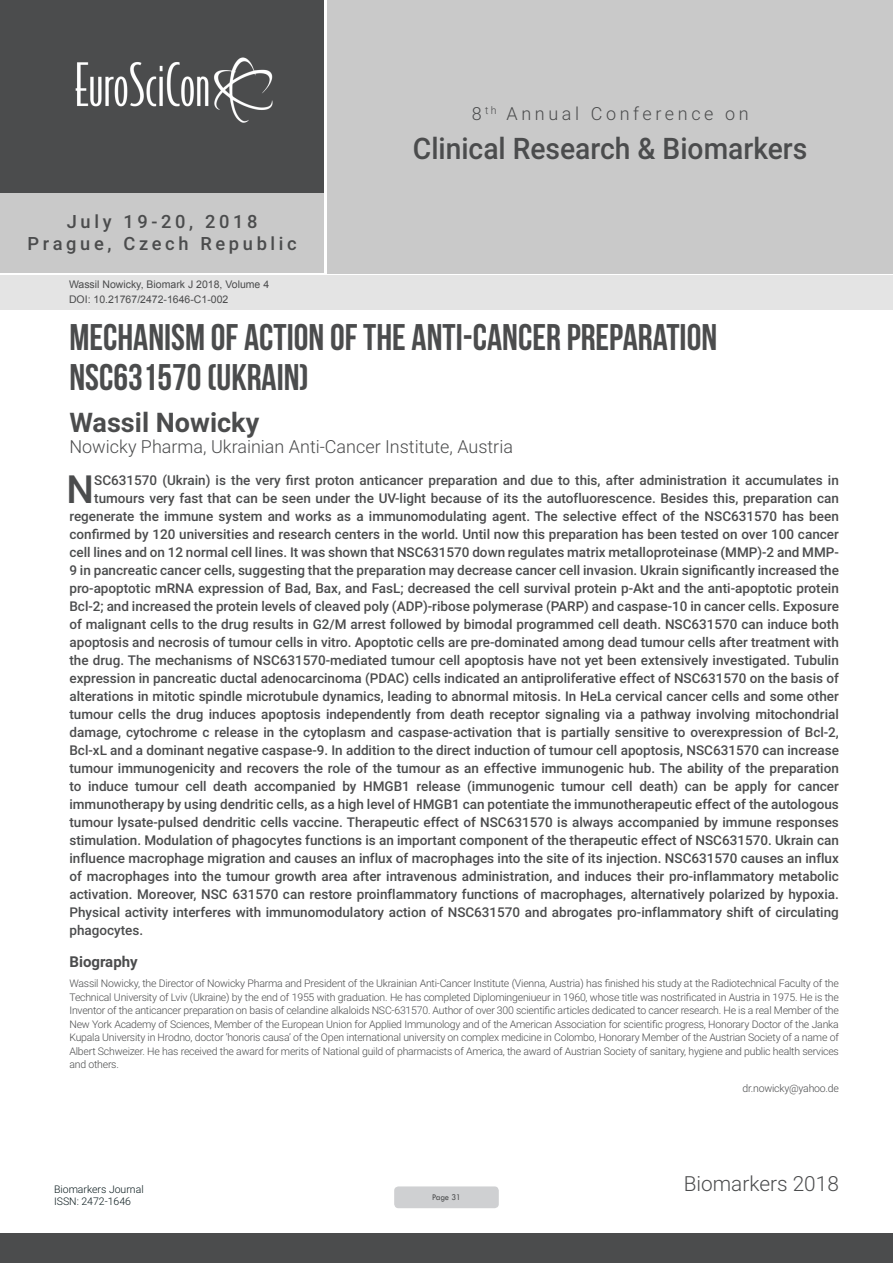
<style>
.page{position:relative;width:893px;height:1263px;background:#fff}
.page>*{position:absolute;margin:0;border:0;box-sizing:border-box;transform-origin:0 0}
.Abstract{font:500 38.85px "Roboto";color:#4b4c4d}
.t1{font:37.05px/40.8px "Bebas Neue";color:#4b4c4d}
.t2{font:500 29.7px "Roboto";color:#4b4c4d;scale:.95 1}
.t3{font:700 27px "Roboto";color:#4b4c4d}
.t4{font:300 20.85px "Roboto";color:#4b4c4d}
.t5{font:500 18.3px/22.5px "Roboto";letter-spacing:.2em;color:#4b4c4d;text-align:center}
.t6{font:300 18px "Roboto";color:#4b4c4d}
.t7{font:300 18px "Roboto";letter-spacing:.2em;color:#4b4c4d}
.Bio_Heading{font:700 15px "Roboto";color:#4b4c4d}
.Abstract-2{font:500 13.5px "Roboto";color:#4b4c4d}
.Biography{font:300 10.5px/13.5px "Roboto";letter-spacing:-.02em;color:#4b4c4d;text-align:justify}
.t8{font:10.5px "Arial";color:#4b4c4d}
.t9{font:300 10.5px/12.6px "Roboto";color:#09191c}
.t10{font:9px "Tw Cen";letter-spacing:-.02em;color:#4b4c4d;scale:.95 1}
</style>
<div class="page">
<div style="left:0;top:0;width:323px;height:193px;background:#4b4c4d"></div>
<div style="left:1px;top:193px;width:323px;height:80px;background:#c9c9c9"></div>
<div style="left:327px;top:0;width:566px;height:273px;background:#c9c9c9"></div>
<img style="left:75px;top:57px;width:198px;height:66px">
<div style="left:0;top:1233px;width:893px;height:30px;background:#4b4c4d"></div>
<div style="left:1px;top:275px;width:892px;height:35px;background:#e4e4e4"></div>
<div style="left:394px;top:1186px;width:105px;height:22px;background:#cfd0d2;border-radius:4px"></div>
<h3 class="t5" style="left:28px;top:209px;width:271px">July 19-20, 2018<br>Prague, Czech Republic</h3>
<p class="t8" style="left:69px;top:278px;width:202px">Wassil Nowicky, Biomark J 2018, Volume 4</p>
<p class="t8" style="left:69px;top:292px;width:161px">DOI: 10.21767/2472-1646-C1-002</p>
<h3 class="t7" style="left:472px;top:101px;width:278px">8 <sup>th</sup> Annual Conference on</h3>
<h3 class="t2" style="left:413px;top:128px;width:417px">Clinical Research &amp; Biomarkers</h3>
<p class="t1" style="left:69px;top:316px;width:649px">MECHANISM OF ACTION OF THE ANTI-CANCER PREPARATION<br>NSC631570 (UKRAIN)</p>
<p class="t3" style="left:69px;top:403px;width:191px">Wassil Nowicky</p>
<p class="t6" style="left:69px;top:434px;width:445px">Nowicky Pharma, Ukrainian Anti-Cancer Institute, Austria</p>
<p class="Abstract" style="left:67px;top:462px;width:29px">N</p>
<p class="Abstract-2" style="left:94px;top:470px;width:746px">SC631570 (Ukrain) is the very first proton anticancer preparation and due to this, after administration it accumulates in</p>
<p class="Abstract-2" style="left:94px;top:488px;width:746px">tumours very fast that can be seen under the UV-light because of its the autofluorescence. Besides this, preparation can</p>
<p class="Abstract-2" style="left:69px;top:506px;width:771px">regenerate the immune system and works as a immunomodulating agent. The selective effect of the NSC631570 has been</p>
<p class="Abstract-2" style="left:69px;top:524px;width:771px">confirmed by 120 universities and research centers in the world. Until now this preparation has been tested on over 100 cancer</p>
<p class="Abstract-2" style="left:69px;top:542px;width:771px">cell lines and on 12 normal cell lines. It was shown that NSC631570 down regulates matrix metalloproteinase (MMP)-2 and MMP-</p>
<p class="Abstract-2" style="left:69px;top:560px;width:771px">9 in pancreatic cancer cells, suggesting that the preparation may decrease cancer cell invasion. Ukrain significantly increased the</p>
<p class="Abstract-2" style="left:69px;top:578px;width:771px">pro-apoptotic mRNA expression of Bad, Bax, and FasL; decreased the cell survival protein p-Akt and the anti-apoptotic protein</p>
<p class="Abstract-2" style="left:69px;top:596px;width:771px">Bcl-2; and increased the protein levels of cleaved poly (ADP)-ribose polymerase (PARP) and caspase-10 in cancer cells. Exposure</p>
<p class="Abstract-2" style="left:69px;top:614px;width:771px">of malignant cells to the drug results in G2/M arrest followed by bimodal programmed cell death. NSC631570 can induce both</p>
<p class="Abstract-2" style="left:69px;top:632px;width:771px">apoptosis and necrosis of tumour cells in vitro. Apoptotic cells are pre-dominated among dead tumour cells after treatment with</p>
<p class="Abstract-2" style="left:69px;top:650px;width:771px">the drug. The mechanisms of NSC631570-mediated tumour cell apoptosis have not yet been extensively investigated. Tubulin</p>
<p class="Abstract-2" style="left:69px;top:668px;width:771px">expression in pancreatic ductal adenocarcinoma (PDAC) cells indicated an antiproliferative effect of NSC631570 on the basis of</p>
<p class="Abstract-2" style="left:69px;top:686px;width:771px">alterations in mitotic spindle microtubule dynamics, leading to abnormal mitosis. In HeLa cervical cancer cells and some other</p>
<p class="Abstract-2" style="left:69px;top:704px;width:771px">tumour cells the drug induces apoptosis independently from death receptor signaling via a pathway involving mitochondrial</p>
<p class="Abstract-2" style="left:69px;top:722px;width:771px">damage, cytochrome c release in the cytoplasm and caspase-activation that is partially sensitive to overexpression of Bcl-2,</p>
<p class="Abstract-2" style="left:69px;top:740px;width:771px">Bcl-xL and a dominant negative caspase-9. In addition to the direct induction of tumour cell apoptosis, NSC631570 can increase</p>
<p class="Abstract-2" style="left:69px;top:758px;width:771px">tumour immunogenicity and recovers the role of the tumour as an effective immunogenic hub. The ability of the preparation</p>
<p class="Abstract-2" style="left:69px;top:776px;width:771px">to induce tumour cell death accompanied by HMGB1 release (immunogenic tumour cell death) can be apply for cancer</p>
<p class="Abstract-2" style="left:69px;top:794px;width:771px">immunotherapy by using dendritic cells, as a high level of HMGB1 can potentiate the immunotherapeutic effect of the autologous</p>
<p class="Abstract-2" style="left:69px;top:812px;width:771px">tumour lysate-pulsed dendritic cells vaccine. Therapeutic effect of NSC631570 is always accompanied by immune responses</p>
<p class="Abstract-2" style="left:69px;top:830px;width:771px">stimulation. Modulation of phagocytes functions is an important component of the therapeutic effect of NSC631570. Ukrain can</p>
<p class="Abstract-2" style="left:69px;top:848px;width:771px">influence macrophage migration and causes an influx of macrophages into the site of its injection. NSC631570 causes an influx</p>
<p class="Abstract-2" style="left:69px;top:866px;width:771px">of macrophages into the tumour growth area after intravenous administration, and induces their pro-inflammatory metabolic</p>
<p class="Abstract-2" style="left:69px;top:884px;width:771px">activation. Moreover, NSC 631570 can restore proinflammatory functions of macrophages, alternatively polarized by hypoxia.</p>
<p class="Abstract-2" style="left:69px;top:902px;width:771px">Physical activity interferes with immunomodulatory action of NSC631570 and abrogates pro-inflammatory shift of circulating</p>
<p class="Abstract-2" style="left:69px;top:920px;width:75px">phagocytes.</p>
<p class="Bio_Heading" style="left:69px;top:951px;width:70px">Biography</p>
<p class="Biography" style="left:69px;top:976px;width:771px">Wassil Nowicky, the Director of Nowicky Pharma and President of the Ukrainian Anti-Cancer Institute (Vienna, Austria) has finished his study at the Radiotechnical Faculty of the Technical University of Lviv (Ukraine) by the end of 1955 with graduation. He has completed Diplomingeniueur in 1960, whose title was nostrificated in Austria in 1975. He is the Inventor of the anticancer preparation on basis of celandine alkaloids NSC-631570. Author of over 300 scientific articles dedicated to cancer research. He is a real Member of the New York Academy of Sciences, Member of the European Union for Applied Immunology and of the American Association for scientific progress, Honorary Doctor of the Janka Kupala University in Hrodno, doctor ‘honoris causa’ of the Open international university on complex medicine in Colombo, Honorary Member of the Austrian Society of a name of Albert Schweizer. He has received the award for merits of National guild of pharmacists of America, the award of Austrian Society of sanitary, hygiene and public health services and others.</p>
<p class="Biography" style="left:743px;top:1081px;width:98px">dr.nowicky@yahoo.de</p>
<p class="t9" style="left:54px;top:1182px;width:91px">Biomarkers Journal<br>ISSN: 2472-1646</p>
<p class="t10" style="left:432px;top:1192px;width:32px">Page 31</p>
<h3 class="t4" style="left:684px;top:1169px;width:157px">Biomarkers 2018</h3>
</div>
